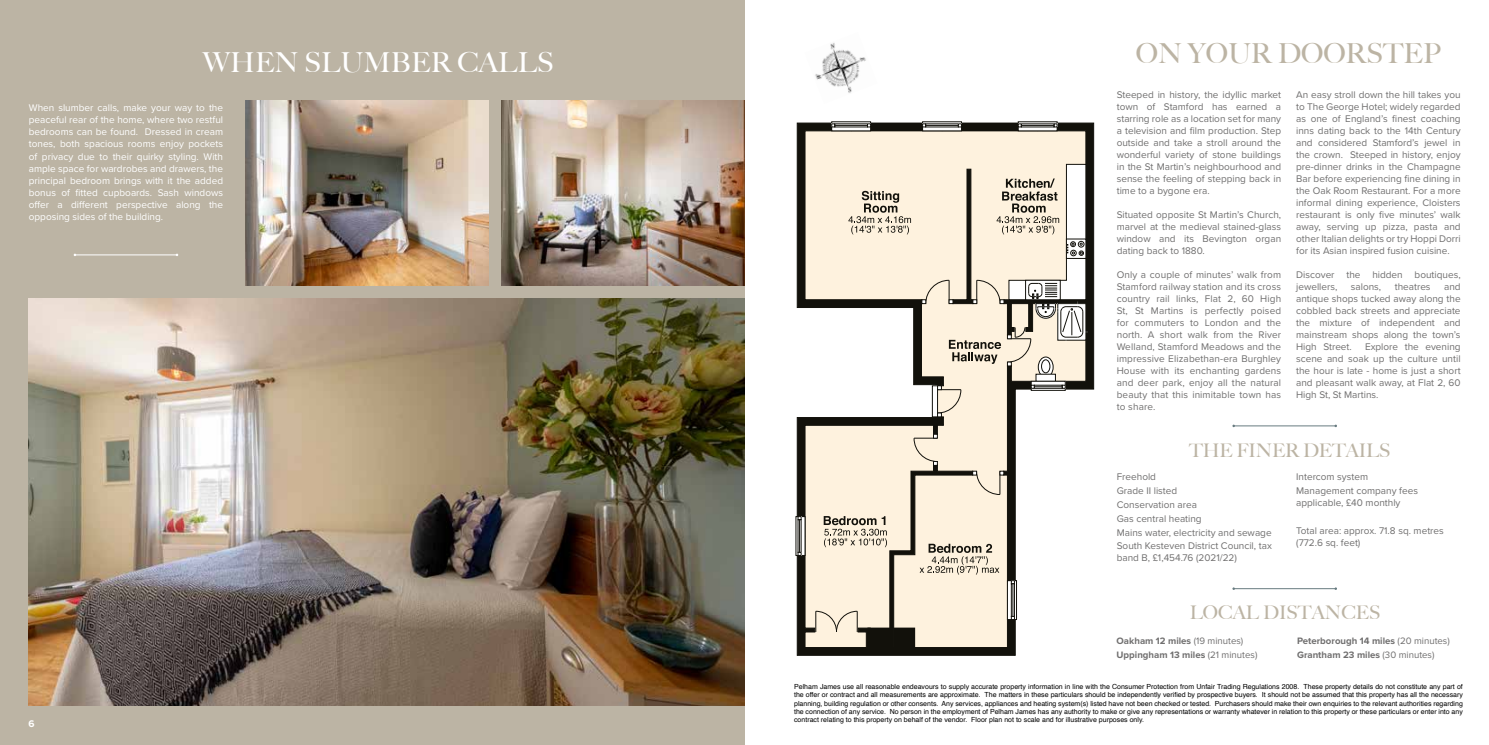
<style>
.page{position:relative;width:1489px;height:745px;background:#fff}
.page>*{position:absolute;margin:0;border:0;box-sizing:border-box;transform-origin:0 0}
.t1{font:500 27.5px "Big Caslon";color:#fff}
.t2{font:500 27.5px "Big Caslon";color:#bcb4a4}
.t3{font:500 18.75px "Big Caslon";letter-spacing:-.005em;color:#bcb4a4}
.t4{font:10px/12px "Proxima Nova";color:#706f6f;text-align:justify}
.t5{font:10px/12px "Proxima Nova";color:#fff;text-align:justify}
.t6{font:700 10px "Proxima Nova";color:#fff}
.t7{font:700 9.62px/13.8px "Proxima Nova";color:#706f6f}
.t8{font:7px/8.4px "Helvetica";color:#000;text-align:justify}
.s1{font-weight:400}
</style>
<div class="page">
<div style="left:0;top:0;width:745px;height:744px;background:#bcb4a4"></div>
<img style="left:29px;top:298px;width:716px;height:407px">
<img style="left:502px;top:101px;width:243px;height:185px">
<img style="left:246px;top:101px;width:243px;height:185px">
<svg style="left:797px;top:123px;width:296px;height:532px"></svg>
<img style="left:815px;top:43px;width:51px;height:50px">
<hr style="left:1233px;top:425px;width:102px;height:1px;background:#687b80">
<hr style="left:1233px;top:588px;width:102px;height:1px;background:#687b80">
<hr style="left:75px;top:254px;width:102px;height:1px;background:#fff">
<h1 class="t1" style="left:203px;top:46px;width:352px">WHEN SLUMBER CALLS</h1>
<p class="t5" style="left:29px;top:102px;width:196px">When slumber calls, make your way to the peaceful rear of the home, where two restful bedrooms can be found. Dressed in cream tones, both spacious rooms enjoy pockets of privacy due to their quirky styling. With ample space for wardrobes and drawers, the principal bedroom brings with it the added bonus of fitted cupboards. Sash windows offer a different perspective along the opposing sides of the building.</p>
<p class="t6" style="left:28px;top:715px;width:8px">6</p>
<h1 class="t2" style="left:1135px;top:37px;width:307px">ON YOUR DOORSTEP</h1>
<p class="t4" style="left:1116px;top:88px;width:166px">Steeped in history, the idyllic market town of Stamford has earned a starring role as a location set for many a television and film production. Step outside and take a stroll around the wonderful variety of stone buildings in the St Martin’s neighbourhood and sense the feeling of stepping back in time to a bygone era.</p>
<p class="t4" style="left:1116px;top:208px;width:166px">Situated opposite St Martin’s Church, marvel at the medieval stained-glass window and its Bevington organ dating back to 1880.</p>
<p class="t4" style="left:1116px;top:268px;width:166px">Only a couple of minutes’ walk from Stamford railway station and its cross country rail links, Flat 2, 60 High St, St Martins is perfectly poised for commuters to London and the north. A short walk from the River Welland, Stamford Meadows and the impressive Elizabethan-era Burghley House with its enchanting gardens and deer park, enjoy all the natural beauty that this inimitable town has to share.</p>
<p class="t4" style="left:1295px;top:88px;width:166px">An easy stroll down the hill takes you to The George Hotel; widely regarded as one of England’s finest coaching inns dating back to the 14th Century and considered Stamford’s jewel in the crown. Steeped in history, enjoy pre-dinner drinks in the Champagne Bar before experiencing fine dining in the Oak Room Restaurant. For a more informal dining experience, Cloisters restaurant is only five minutes’ walk away, serving up pizza, pasta and other Italian delights or try Hoppi Dorri for its Asian inspired fusion cuisine.</p>
<p class="t4" style="left:1295px;top:268px;width:166px">Discover the hidden boutiques, jewellers,</p>
<p class="t4" style="left:1295px;top:280px;width:166px;text-indent:148px">and antique shops tucked away along the cobbled back streets and appreciate the mixture of independent and mainstream shops along the town’s High Street.</p>
<p class="t4" style="left:1350px;top:280px;width:32px">salons,</p>
<p class="t4" style="left:1394px;top:280px;width:37px">theatres</p>
<p class="t4" style="left:1295px;top:340px;width:166px;text-indent:69px">Explore the evening scene and soak up the culture until the hour is late - home is just a short and pleasant walk away, at Flat 2, 60<br>High St, St Martins.</p>
<h2 class="t3" style="left:1189px;top:439px;width:203px">THE FINER DETAILS</h2>
<p class="t4" style="left:1116px;top:469px;width:157px;line-height:13.8px;text-align:left">Freehold<br>Grade II listed<br>Conservation area<br>Gas central heating<br>Mains water, electricity and sewage<br>South Kesteven District Council, tax</p>
<p class="t4" style="left:1116px;top:551px;width:122px">band B, £1,454.76 (2021/22)</p>
<p class="t4" style="left:1295px;top:469px;width:123px;line-height:13.8px">Intercom system<br>Management company fees</p>
<p class="t4" style="left:1295px;top:496px;width:106px">applicable, £40 monthly</p>
<p class="t4" style="left:1295px;top:523px;width:149px">Total area: approx. 71.8 sq. metres (772.6 sq. feet)</p>
<h2 class="t3" style="left:1189px;top:601px;width:192px">LOCAL DISTANCES</h2>
<p class="t7" style="left:1116px;top:633px;width:142px">Oakham 12 miles <span class="s1">(19 minutes)<br></span>Uppingham 13 miles <span class="s1">(21 minutes)</span></p>
<p class="t7" style="left:1296px;top:633px;width:154px">Peterborough 14 miles <span class="s1">(20 minutes)<br></span>Grantham 23 miles <span class="s1">(30 minutes)</span></p>
<p class="t8" style="left:794px;top:681px;width:670px">Pelham James use all reasonable endeavours to supply accurate property information in line with the Consumer Protection from Unfair Trading Regulations 2008. These property details do not constitute any part of the offer or contract and all measurements are approximate. The matters in these particulars should be independently verified by prospective buyers. It should not be assumed that this property has all the necessary planning, building regulation or other consents. Any services, appliances and heating system(s) listed have not been checked or tested. Purchasers should make their own enquiries to the relevant authorities regarding the connection of any service. No person in the employment of Pelham James has any authority to make or give any representations or warranty whatever in relation to this property or these particulars or enter into any contract relating to this property on behalf of the vendor. Floor plan not to scale and for illustrative purposes only.</p>
</div>
